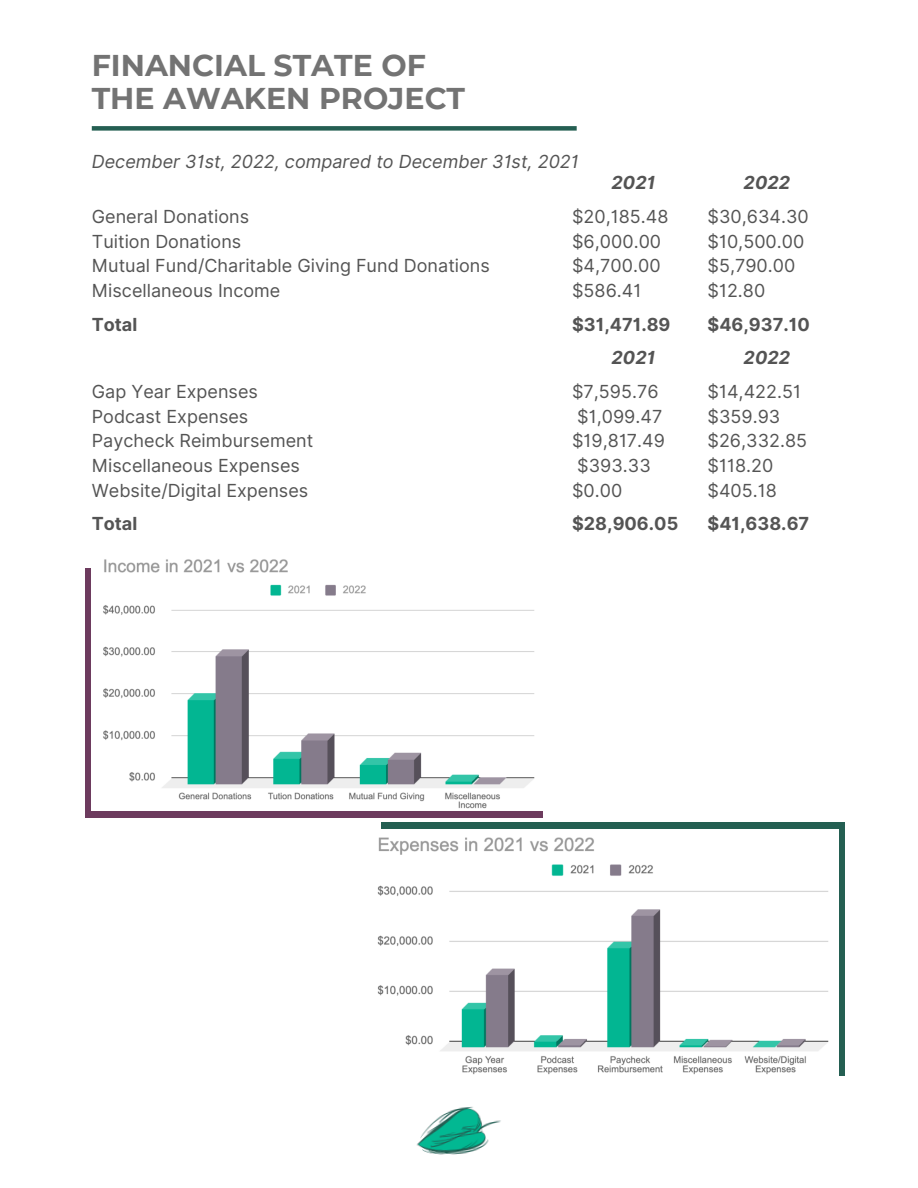
<style>
.page{position:relative;width:918px;height:1188px;background:#fff}
.page>*{position:absolute;margin:0;border:0;box-sizing:border-box;transform-origin:0 0}
.t1{font:700 30px/32.7px "Montserrat";color:#737373}
.t2{font:18px/24.8px "Inter";color:#545454}
.t3{font:700 18px "Inter";color:#545454}
.t4{font:italic 18px "Inter";color:#545454}
.t5{font:italic 700 18px "Inter";color:#545454}
</style>
<div class="page">
<div style="left:92px;top:126px;width:485px;height:5px;background:#245f52"></div>
<div style="left:381px;top:823px;width:464px;height:253px;background:#245f52"></div>
<div style="left:85px;top:568px;width:458px;height:249px;background:#6d3b5e"></div>
<img style="left:92px;top:559px;width:451px;height:252px">
<img style="left:377px;top:830px;width:462px;height:246px">
<img style="left:416px;top:1106px;width:85px;height:49px">
<h1 class="t1" style="left:92px;top:49px;width:375px">FINANCIAL STATE OF<br>THE AWAKEN PROJECT</h1>
<p class="t4" style="left:92px;top:151px;width:489px">December 31st, 2022, compared to December 31st, 2021</p>
<p class="t2" style="left:92px;top:204px;width:400px">General Donations<br>Tuition Donations<br>Mutual Fund/Charitable Giving Fund Donations<br>Miscellaneous Income</p>
<p class="t2" style="left:572px;top:204px;width:98px">$20,185.48 $6,000.00 $4,700.00 $586.41</p>
<p class="t2" style="left:708px;top:204px;width:103px">$30,634.30 $10,500.00 $5,790.00 $12.80</p>
<p class="t5" style="left:612px;top:172px;width:45px">2021</p>
<p class="t5" style="left:744px;top:172px;width:48px">2022</p>
<p class="t3" style="left:92px;top:313px;width:47px">Total</p>
<p class="t3" style="left:572px;top:313px;width:100px">$31,471.89</p>
<p class="t3" style="left:708px;top:313px;width:104px">$46,937.10</p>
<p class="t5" style="left:612px;top:347px;width:45px">2021</p>
<p class="t5" style="left:744px;top:347px;width:48px">2022</p>
<p class="t2" style="left:92px;top:379px;width:223px">Gap Year Expenses<br>Podcast Expenses<br>Paycheck Reimbursement<br>Miscellaneous Expenses<br>Website/Digital Expenses</p>
<p class="t2" style="left:572px;top:379px;width:94px">$7,595.76 $1,099.47 $19,817.49 $393.33 $0.00</p>
<p class="t2" style="left:708px;top:379px;width:101px">$14,422.51 $359.93 $26,332.85 $118.20 $405.18</p>
<p class="t3" style="left:92px;top:513px;width:47px">Total</p>
<p class="t3" style="left:572px;top:513px;width:108px">$28,906.05</p>
<p class="t3" style="left:708px;top:513px;width:103px">$41,638.67</p>
</div>
